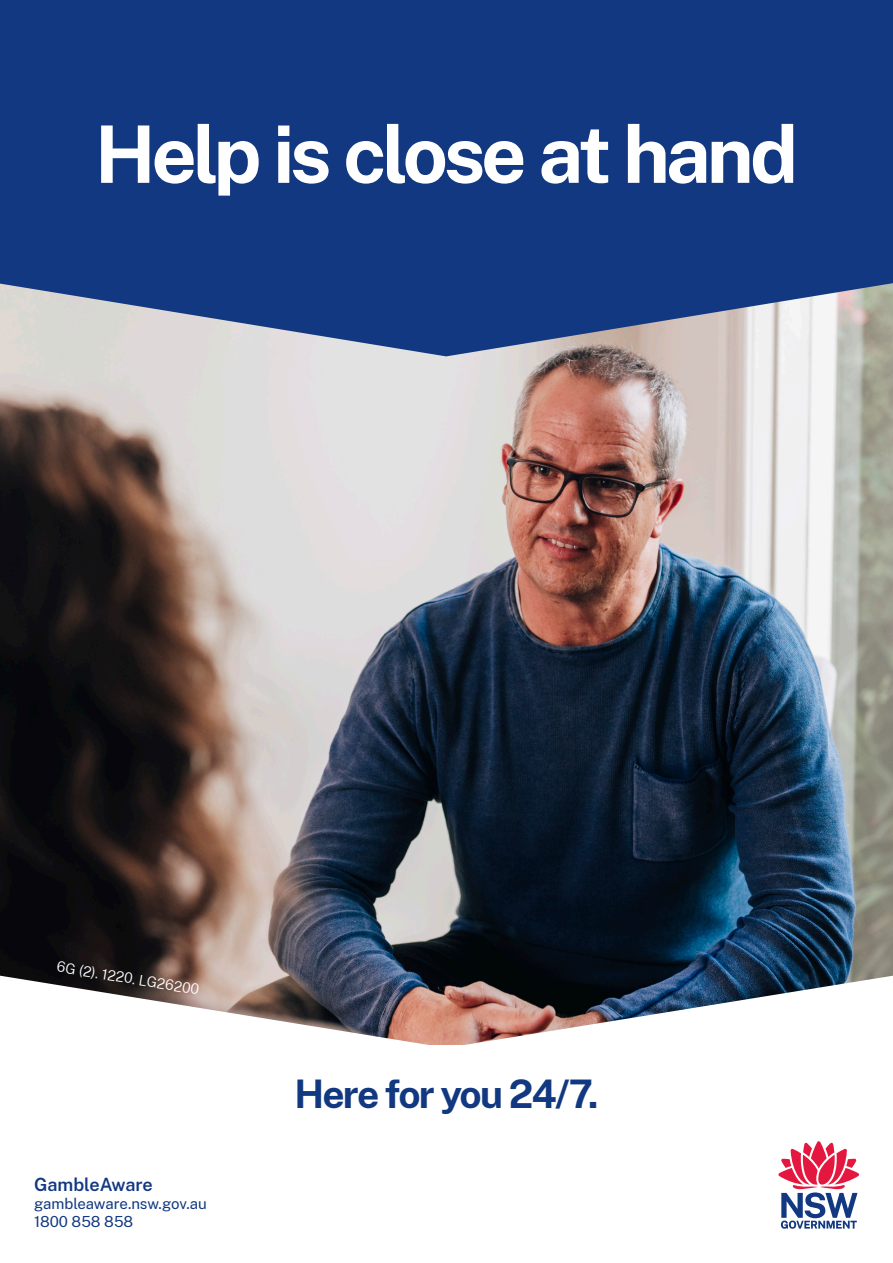
<style>
.page{position:relative;width:893px;height:1263px;background:#fff}
.page>*{position:absolute;margin:0;border:0;box-sizing:border-box;transform-origin:0 0}
.t1{font:700 79.35px "Public Sans";letter-spacing:-.055em;color:#fff}
.t2{font:700 38.7px "Public Sans";letter-spacing:-.05em;color:#113880}
.t3{font:600 18px "Public Sans";color:#113880}
.t4{font:15px/18px "Public Sans";letter-spacing:-.005em;color:#113880}
.t5{font:300 14.25px "Public Sans";color:#fff}
</style>
<div class="page">
<img style="left:0;top:356px;width:893px;height:617px">
<svg style="left:0;top:0;width:893px;height:356px;background:#254787"></svg>
<svg style="left:0;top:973px;width:893px;height:256px"></svg>
<svg style="left:778px;top:1141px;width:81px;height:87px"></svg>
<h1 class="t1" style="left:95px;top:96px;width:705px">Help is close at hand</h1>
<p class="t5" style="left:58px;top:957px;width:145px;rotate:9deg">6G (2). 1220. LG26200</p>
<p class="t3" style="left:34px;top:1171px;width:120px">GambleAware</p>
<p class="t4" style="left:34px;top:1194px;width:174px">gambleaware.nsw.gov.au<br>1800 858 858</p>
<h2 class="t2" style="left:294px;top:1065px;width:305px">Here for you 24/7.</h2>
</div>
